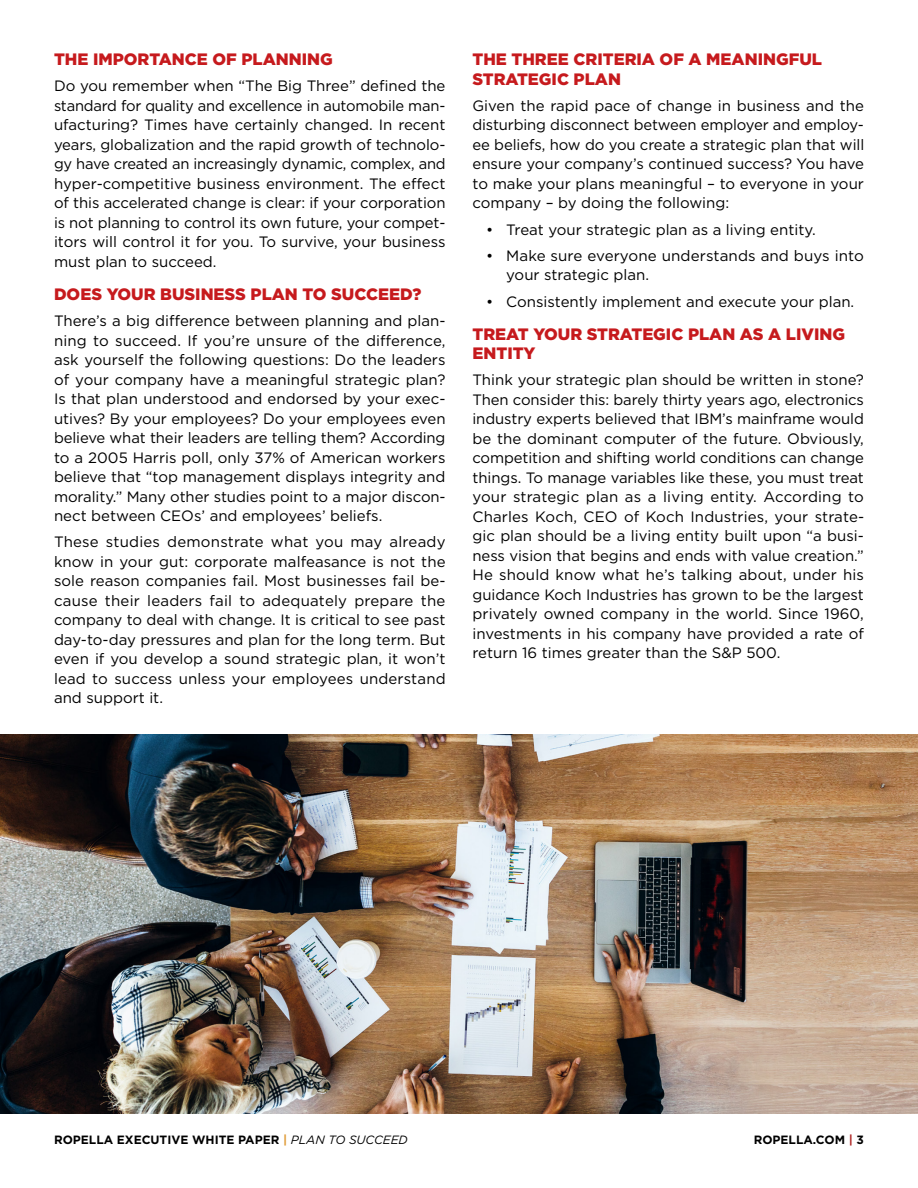
<style>
.page{position:relative;width:918px;height:1188px;background:#fff}
.page>*{position:absolute;margin:0;border:0;box-sizing:border-box;transform-origin:0 0}
.t1{font:900 16.5px/19.5px "Gotham";color:#c61a1d}
.t2{font:15px/19.5px "Gotham";color:#000;text-align:justify}
.t3{font:700 12px "Gotham";color:#000}
.s1{color:#df9a35}
.s2{font-weight:400;font-style:italic}
.s3{color:#ae2524}
</style>
<div class="page">
<img style="left:0;top:734px;width:918px;height:379px">
<p class="t1" style="left:54px;top:49px;width:280px">THE IMPORTANCE OF PLANNING</p>
<p class="t2" style="left:54px;top:76px;width:393px">Do you remember when “The Big Three” defined the standard for quality and excellence in automobile man&shy;ufacturing? Times have certainly changed. In recent years, globalization and the rapid growth of technolo&shy;gy have created an increasingly dynamic, complex, and hyper-competitive business environment. The effect of this accelerated change is clear: if your corporation is not planning to control its own future, your compet&shy;itors will control it for you. To survive, your business must plan to succeed.</p>
<p class="t1" style="left:54px;top:284px;width:369px">DOES YOUR BUSINESS PLAN TO SUCCEED?</p>
<p class="t2" style="left:54px;top:311px;width:393px">There’s a big difference between planning and plan&shy;ning to succeed. If you’re unsure of the difference, ask yourself the following questions: Do the leaders of your company have a meaningful strategic plan?<br>Is that plan understood and endorsed by your exec&shy;utives? By your employees? Do your employees even believe what their leaders are telling them? According to a 2005 Harris poll, only 37% of American workers believe that “top management displays integrity and morality.” Many other studies point to a major discon&shy;nect between CEOs’ and employees’ beliefs.</p>
<p class="t2" style="left:54px;top:532px;width:393px">These studies demonstrate what you may already know in your gut: corporate malfeasance is not the sole reason companies fail. Most businesses fail be&shy;cause their leaders fail to adequately prepare the company to deal with change. It is critical to see past day-to-day pressures and plan for the long term. But even if you develop a sound strategic plan, it won’t lead to success unless your employees understand and support it.</p>
<p class="t1" style="left:472px;top:49px;width:351px">THE THREE CRITERIA OF A MEANINGFUL<br>STRATEGIC PLAN</p>
<p class="t2" style="left:472px;top:95px;width:393px">Given the rapid pace of change in business and the disturbing disconnect between employer and employ&shy;ee beliefs, how do you create a strategic plan that will ensure your company’s continued success? You have to make your plans meaningful – to everyone in your company – by doing the following:</p>
<p class="t2" style="left:486px;top:219px;width:331px">• Treat your strategic plan as a living entity.</p>
<p class="t2" style="left:506px;top:245px;width:359px;text-indent:-20px">• Make sure everyone understands and buys into your strategic plan.</p>
<p class="t2" style="left:486px;top:291px;width:370px">• Consistently implement and execute your plan.</p>
<p class="t1" style="left:472px;top:324px;width:374px">TREAT YOUR STRATEGIC PLAN AS A LIVING<br>ENTITY</p>
<p class="t2" style="left:472px;top:370px;width:393px">Think your strategic plan should be written in stone?<br>Then consider this: barely thirty years ago, electronics industry experts believed that IBM’s mainframe would be the dominant computer of the future. Obviously, competition and shifting world conditions can change things. To manage variables like these, you must treat your strategic plan as a living entity. According to Charles Koch, CEO of Koch Industries, your strate&shy;gic plan should be a living entity built upon “a busi&shy;ness vision that begins and ends with value creation.” He should know what he’s talking about, under his guidance Koch Industries has grown to be the largest privately owned company in the world. Since 1960, investments in his company have provided a rate of return 16 times greater than the S&amp;P 500.</p>
<p class="t3" style="left:54px;top:1131px;width:355px">ROPELLA EXECUTIVE WHITE PAPER <span class="s1">|</span> <span class="s2">PLAN TO SUCCEED</span></p>
<p class="t3" style="left:754px;top:1131px;width:112px">ROPELLA.COM <span class="s3">|</span> 3</p>
</div>
